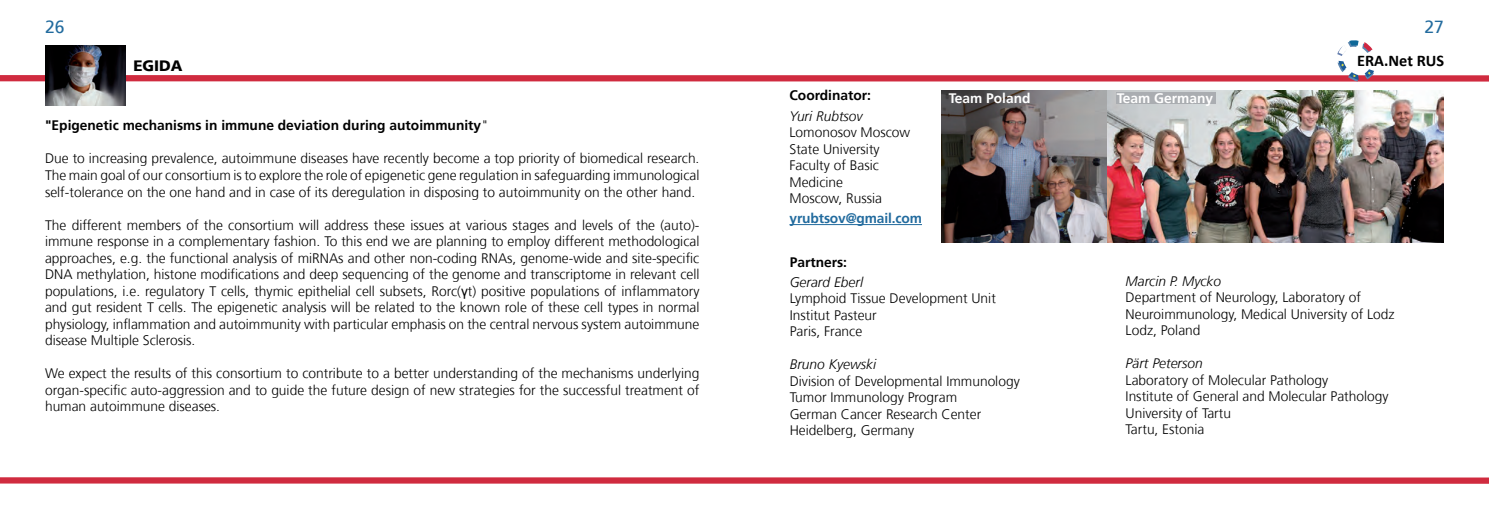
<style>
.page{position:relative;width:1489px;height:525px;background:#fff}
.page>*{position:absolute;margin:0;border:0;box-sizing:border-box;transform-origin:0 0}
.t1{font:17.5px "Frutiger";color:#226b9e}
.t2{font:700 16.25px "Calibri";color:#000}
.t3{font:900 15px "Frutiger";color:#000}
.t4{font:300 13.75px/16.5px "Frutiger";color:#000}
.t5{font:700 13.75px "Frutiger";color:#000}
.t6{font:italic 300 13.75px "Frutiger";color:#000}
.t7{font:700 13.75px "Frutiger";color:#fff}
.t8{font:700 13.75px "Frutiger";letter-spacing:-.01em;color:#226b9e}
.s1{font-weight:300}
.s2{font-family:"Arial";font-weight:400}
</style>
<div class="page">
<div style="left:0;top:75px;width:1488px;height:6px;background:#d02b3f"></div>
<img style="left:45px;top:45px;width:81px;height:60px">
<div style="left:0;top:477px;width:1488px;height:6px;background:#d02b3f"></div>
<svg style="left:1337px;top:40px;width:36px;height:41px"></svg>
<hr style="left:789px;top:224px;width:133px;height:1px;background:#226b9e">
<img style="left:941px;top:90px;width:502px;height:152px">
<div style="left:1116px;top:92px;width:100px;height:12px;background:#aaadb1"></div>
<p class="t1" style="left:45px;top:17px;width:21px">26</p>
<p class="t3" style="left:133px;top:57px;width:51px">EGIDA</p>
<p class="t5" style="left:45px;top:117px;width:445px">"Epigenetic mechanisms in immune deviation during autoimmunity<span class="s1">"</span></p>
<p class="t4" style="left:45px;top:151px;width:656px;text-align:justify">Due to increasing prevalence, autoimmune diseases have recently become a top priority of biomedical research.<br>The main goal of our consortium is to explore the role of epigenetic gene regulation in safeguarding immunological self-tolerance on the one hand and in case of its deregulation in disposing to autoimmunity on the other hand.</p>
<p class="t4" style="left:45px;top:217px;width:656px;text-align:justify">The different members of the consortium will address these issues at various stages and levels of the (auto)- immune response in a complementary fashion. To this end we are planning to employ different methodological approaches, e.g. the functional analysis of miRNAs and other non-coding RNAs, genome-wide and site-specific DNA methylation, histone modifications and deep sequencing of the genome and transcriptome in relevant cell populations, i.e. regulatory T cells, thymic epithelial cell subsets, Rorc(<span class="s2">γ</span>t) positive populations of inflammatory and gut resident T cells. The epigenetic analysis will be related to the known role of these cell types in normal physiology, inflammation and autoimmunity with particular emphasis on the central nervous system autoimmune disease Multiple Sclerosis.</p>
<p class="t4" style="left:45px;top:365px;width:656px;text-align:justify">We expect the results of this consortium to contribute to a better understanding of the mechanisms underlying organ-specific auto-aggression and to guide the future design of new strategies for the successful treatment of human autoimmune diseases.</p>
<p class="t1" style="left:1424px;top:17px;width:21px">27</p>
<p class="t2" style="left:1356px;top:50px;width:88px">ERA.Net RUS</p>
<p class="t5" style="left:789px;top:88px;width:83px">Coordinator:</p>
<p class="t6" style="left:789px;top:108px;width:75px">Yuri Rubtsov</p>
<p class="t4" style="left:789px;top:124px;width:122px">Lomonosov Moscow<br>State University<br>Faculty of Basic<br>Medicine<br>Moscow, Russia</p>
<p class="t8" style="left:789px;top:210px;width:134px">yrubtsov@gmail.com</p>
<p class="t5" style="left:789px;top:253px;width:59px">Partners:</p>
<p class="t6" style="left:789px;top:274px;width:75px">Gerard Eberl</p>
<p class="t4" style="left:789px;top:290px;width:208px">Lymphoid Tissue Development Unit<br>Institut Pasteur<br>Paris, France</p>
<p class="t6" style="left:789px;top:356px;width:88px">Bruno Kyewski</p>
<p class="t4" style="left:789px;top:373px;width:231px">Division of Developmental Immunology<br>Tumor Immunology Program<br>German Cancer Research Center<br>Heidelberg, Germany</p>
<p class="t7" style="left:948px;top:90px;width:83px">Team Poland</p>
<p class="t7" style="left:1116px;top:90px;width:98px">Team Germany</p>
<p class="t6" style="left:1125px;top:273px;width:97px">Marcin P. Mycko</p>
<p class="t4" style="left:1125px;top:289px;width:270px">Department of Neurology, Laboratory of<br>Neuroimmunology, Medical University of Lodz<br>Lodz, Poland</p>
<p class="t6" style="left:1125px;top:355px;width:79px">Pärt Peterson</p>
<p class="t4" style="left:1125px;top:372px;width:264px">Laboratory of Molecular Pathology<br>Institute of General and Molecular Pathology<br>University of Tartu<br>Tartu, Estonia</p>
</div>
